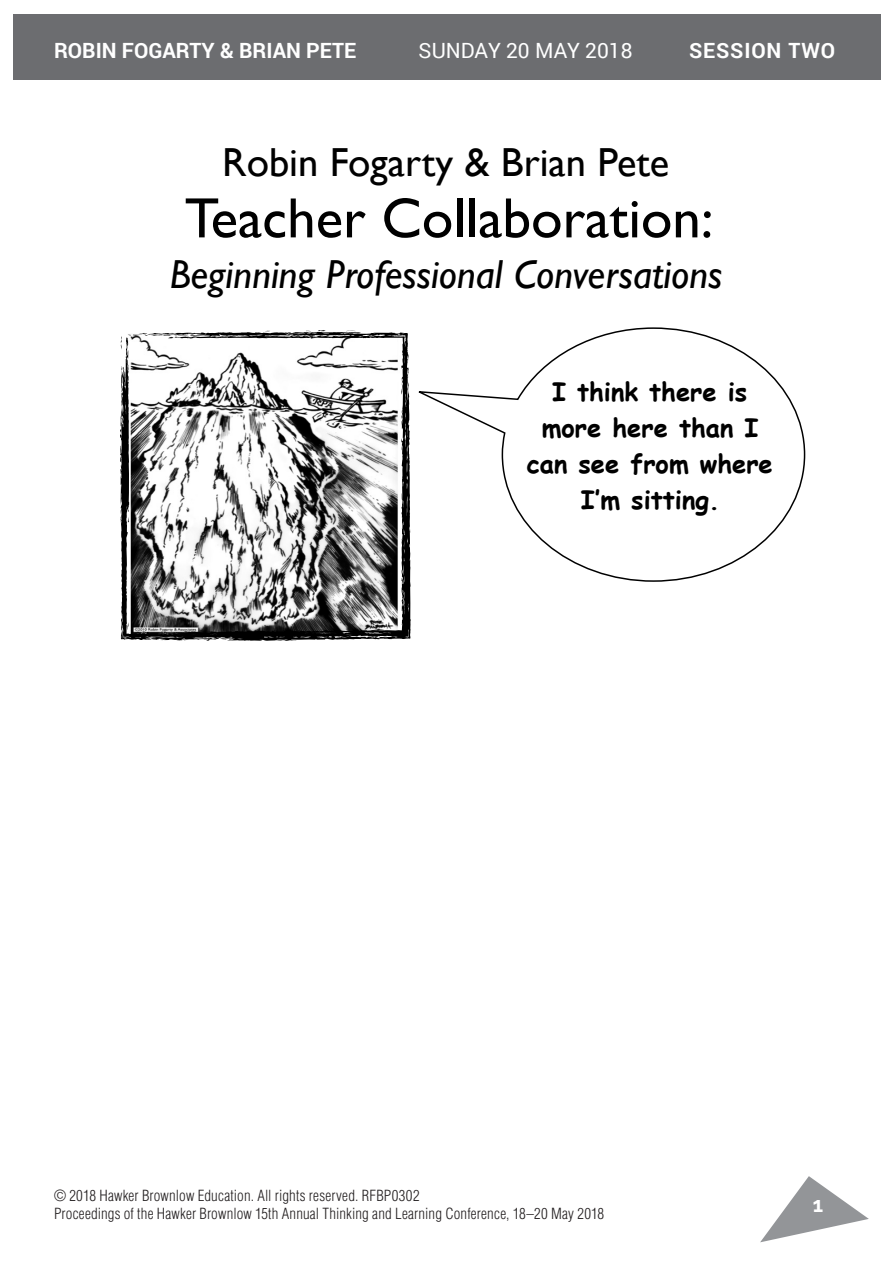
<style>
.page{position:relative;width:893px;height:1263px;background:#fff}
.page>*{position:absolute;margin:0;border:0;box-sizing:border-box;transform-origin:0 0}
.t1{font:57px "Gill Sans";color:#000}
.t2{font:italic 40.5px "Gill Sans";color:#000}
.t3{font:40.5px "Gill Sans";color:#000}
.t4{font:700 25.5px/36px "Comic Sans MS";color:#000;text-align:center}
.t5{font:700 21px "Roboto";color:#fff}
.t6{font:21px "Roboto";color:#fff}
.t7{font:700 21px "Roboto";letter-spacing:.04em;color:#fff}
.t8{font:700 21px "Raleway";color:#fff}
.t9{font:300 condensed 15px/18px "Helvetica LT Std";letter-spacing:.01em;color:#231f20}
</style>
<div class="page">
<svg style="left:120px;top:330px;width:291px;height:311px"></svg>
<svg style="left:418px;top:327px;width:388px;height:255px"></svg>
<svg style="left:760px;top:1176px;width:109px;height:66px"></svg>
<div style="left:13px;top:14px;width:867px;height:65px;background:#6c6d70"></div>
<h3 class="t5" style="left:54px;top:36px;width:304px">ROBIN FOGARTY &amp; BRIAN PETE</h3>
<h3 class="t6" style="left:419px;top:36px;width:215px">SUNDAY 20 MAY 2018</h3>
<h3 class="t7" style="left:689px;top:36px;width:148px">SESSION TWO</h3>
<h2 class="t3" style="left:222px;top:138px;width:449px">Robin Fogarty &amp; Brian Pete</h2>
<h1 class="t1" style="left:185px;top:185px;width:530px">Teacher Collaboration:</h1>
<h2 class="t2" style="left:170px;top:252px;width:554px">Beginning Professional Conversations</h2>
<h3 class="t4" style="left:527px;top:373px;width:248px">I think there is more here than I can see from where<br>I’m sitting.</h3>
<p class="t9" style="left:54px;top:1188px;width:552px">© 2018 Hawker Brownlow Education. All rights reserved. RFBP0302<br>Proceedings of the Hawker Brownlow 15th Annual Thinking and Learning Conference, 18–20 May 2018</p>
<h3 class="t8" style="left:813px;top:1193px;width:12px">1</h3>
</div>
